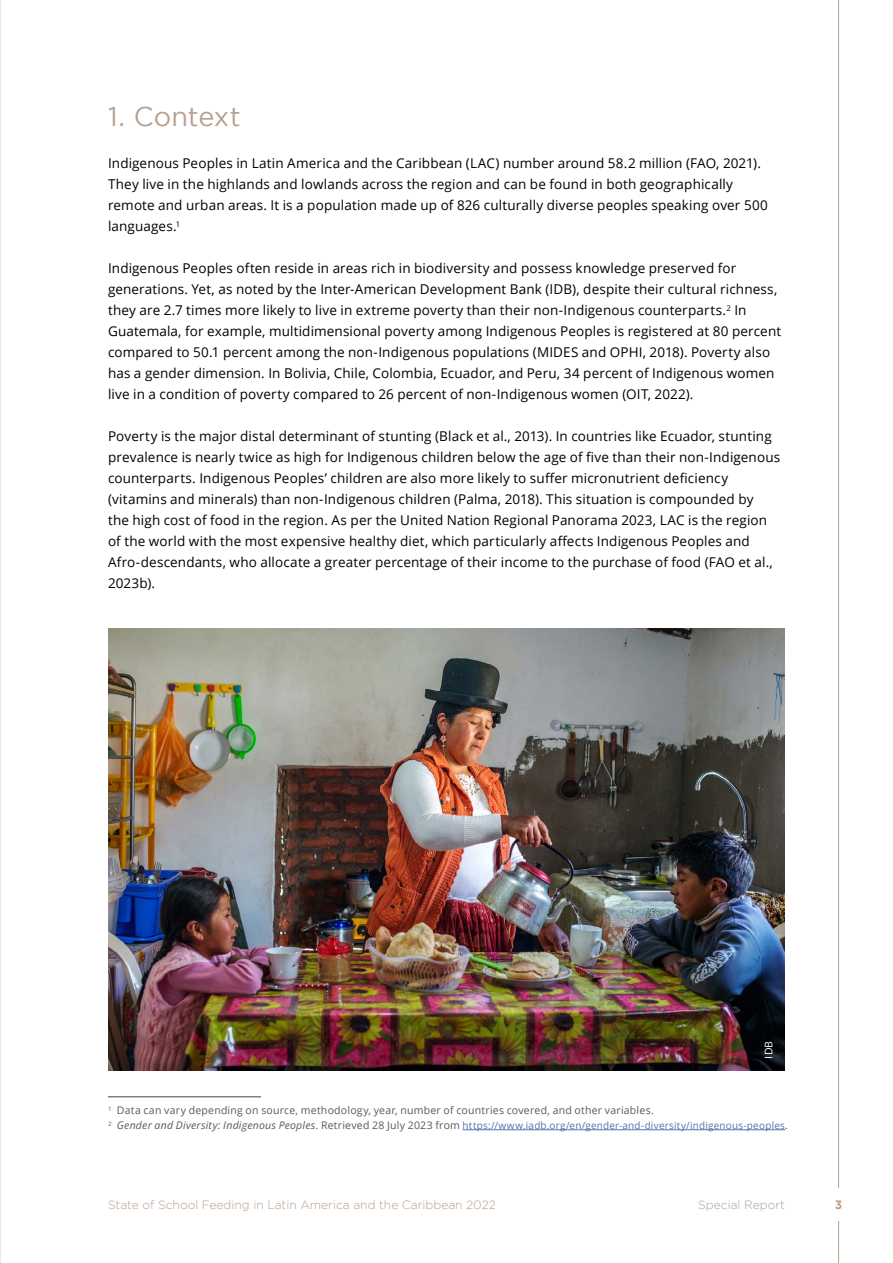
<style>
.page{position:relative;width:893px;height:1263px;background:#fff}
.page>*{position:absolute;margin:0;border:0;box-sizing:border-box;transform-origin:0 0}
.Heading_2_-_Chapter_6_beige{font:27px "Gotham";color:#b79f8d}
.Body_text{font:13.5px/21px "Open Sans";letter-spacing:.01em;color:#000}
.t1{font:300 12px "Gotham";color:#b79f8d}
.t2{font:300 12px "Gotham";color:#9fa4a6}
.t3{font:700 12px "Gotham";color:#b79f8d}
.Body_text-2{font:10.5px "Open Sans";letter-spacing:.02em;color:#58595b}
.t4{font:10.5px "Open Sans";color:#fff}
.Body_text-3{font:9.9px "Open Sans";letter-spacing:.025em;color:#4f73ad}
.s1{font-style:italic;font-size:10.5px;color:#58595b}
.s2{font-size:10.5px;color:#58595b}
.s3{color:#58595b}
</style>
<div class="page">
<hr style="left:463px;top:1129px;width:322px;height:1px;background:#4f73ad">
<hr style="left:108px;top:1096px;width:153px;height:1px;background:#414042">
<img style="left:108px;top:628px;width:677px;height:442px">
<hr style="left:838px;top:0;width:1px;height:1188px;background:#b79f8d">
<hr style="left:838px;top:1221px;width:1px;height:42px;background:#b79f8d">
<p class="Heading_2_-_Chapter_6_beige" style="left:108px;top:102px;width:134px">1. Context</p>
<p class="Body_text" style="left:108px;top:152px;width:661px">Indigenous Peoples in Latin America and the Caribbean (LAC) number around 58.2 million (FAO, 2021).<br>They live in the highlands and lowlands across the region and can be found in both geographically remote and urban areas. It is a population made up of 826 culturally diverse peoples speaking over 500 languages.<sup>1</sup></p>
<p class="Body_text" style="left:108px;top:257px;width:675px">Indigenous Peoples often reside in areas rich in biodiversity and possess knowledge preserved for generations. Yet, as noted by the Inter-American Development Bank (IDB), despite their cultural richness, they are 2.7 times more likely to live in extreme poverty than their non-Indigenous counterparts.<sup>2</sup> In Guatemala, for example, multidimensional poverty among Indigenous Peoples is registered at 80 percent compared to 50.1 percent among the non-Indigenous populations (MIDES and OPHI, 2018). Poverty also has a gender dimension. In Bolivia, Chile, Colombia, Ecuador, and Peru, 34 percent of Indigenous women live in a condition of poverty compared to 26 percent of non-Indigenous women (OIT, 2022).</p>
<p class="Body_text" style="left:108px;top:425px;width:674px">Poverty is the major distal determinant of stunting (Black et al., 2013). In countries like Ecuador, stunting prevalence is nearly twice as high for Indigenous children below the age of five than their non-Indigenous counterparts. Indigenous Peoples’ children are also more likely to suffer micronutrient deficiency (vitamins and minerals) than non-Indigenous children (Palma, 2018). This situation is compounded by<br>the high cost of food in the region. As per the United Nation Regional Panorama 2023, LAC is the region of the world with the most expensive healthy diet, which particularly affects Indigenous Peoples and Afro-descendants, who allocate a greater percentage of their income to the purchase of food (FAO et al., 2023b).</p>
<p class="t4" style="left:762px;top:1058px;width:19px;rotate:-90deg">IDB</p>
<p class="Body_text-2" style="left:108px;top:1103px;width:547px"><sup>1</sup> Data can vary depending on source, methodology, year, number of countries covered, and other variables.</p>
<p class="Body_text-3" style="left:108px;top:1118px;width:681px"><sup>2</sup> <span class="s1">Gender and Diversity: Indigenous Peoples</span><span class="s2">. Retrieved 28 July 2023 from</span> https://www.iadb.org/en/gender-and-diversity/indigenous-peoples<span class="s3">.</span></p>
<p class="t1" style="left:108px;top:1198px;width:389px">State of School Feeding in Latin America and the Caribbean 2022</p>
<p class="t2" style="left:698px;top:1198px;width:88px">Special Report</p>
<p class="t3" style="left:835px;top:1198px;width:9px">3</p>
</div>
